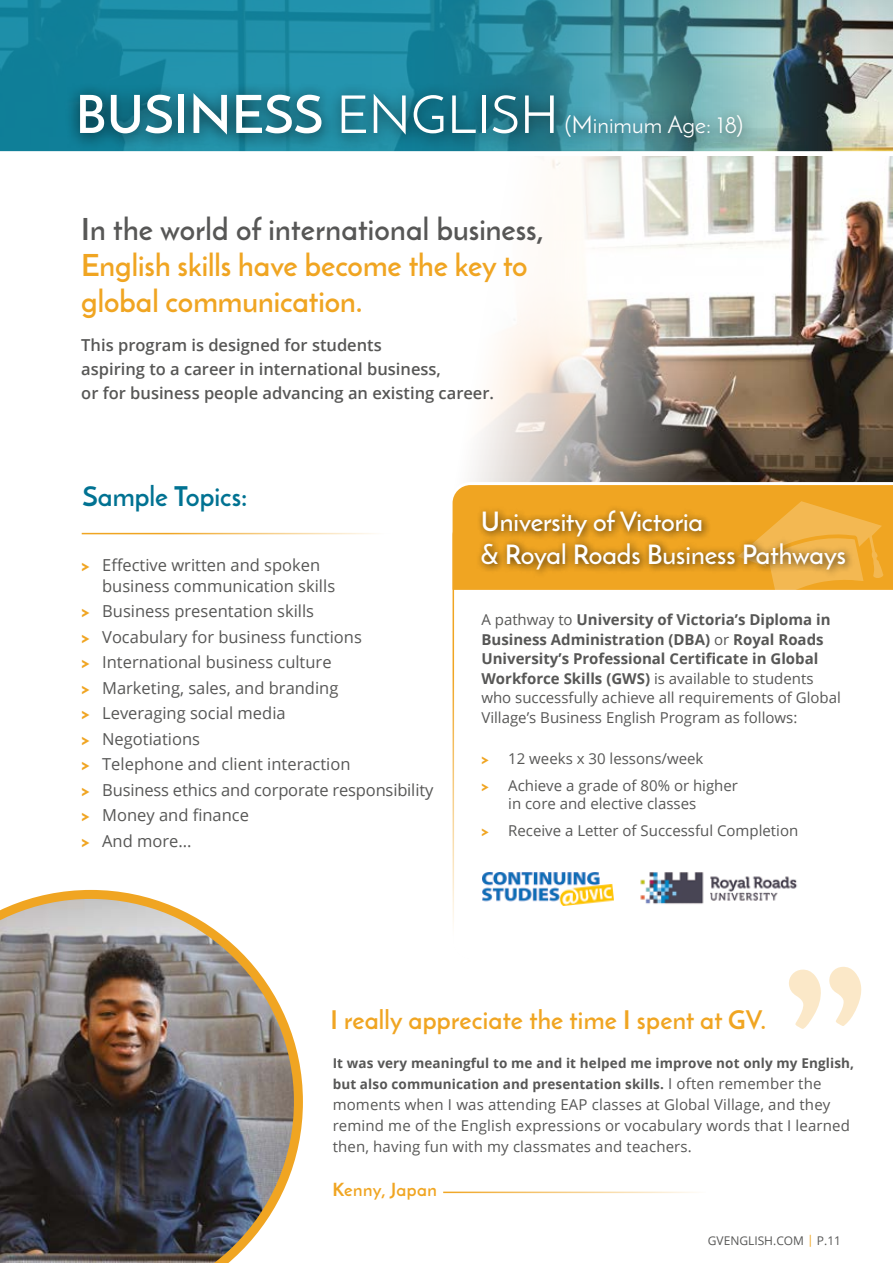
<style>
.page{position:relative;width:893px;height:1263px;background:#fff}
.page>*{position:absolute;margin:0;border:0;box-sizing:border-box;transform-origin:0 0}
.t1{font:700 30px/36px "Josefin Sans";color:#f0a522}
.t2{font:700 30px "Josefin Sans";letter-spacing:.01em;color:#575756}
.t3{font:600 27px/32.4px "Josefin Sans";color:#fff}
.t4{font:700 27px "Josefin Sans";color:#007292}
.t5{font:700 25.5px "Josefin Sans";letter-spacing:.01em;color:#f0a522}
.t6{font:24px "Josefin Sans";color:#fff}
.t7{font:700 18px "Josefin Sans";letter-spacing:.025em;color:#f0a522}
.t8{font:16.5px/25.5px "Open Sans";color:#575756}
.t9{font:600 16.5px/24px "Open Sans";color:#575756}
.t10{font:15px/21px "Open Sans";letter-spacing:.01em;color:#575756}
.t11{font:700 15px/19.5px "Open Sans";color:#575756}
.t12{font:700 13.5px/21px "Open Sans";letter-spacing:.01em;color:#575756}
.t13{font:12px "Open Sans";color:#575756}
.s1{font-weight:600;font-size:52.5px}
.s2{font-size:52.5px}
.s3{font-family:"Josefin Sans";font-weight:700;color:#f0a522}
.s4{font-weight:400}
.s5{font-weight:400;font-size:15px}
.s6{color:#f0a522}
</style>
<div class="page">
<img style="left:0;top:890px;width:303px;height:373px">
<hr style="left:443px;top:1191px;width:263px;height:2px;background:#f0a522">
<img style="left:473px;top:156px;width:420px;height:325px">
<img style="left:0;top:0;width:893px;height:151px">
<div style="left:66px;top:82px;width:692px;height:73px;background:#000;opacity:.75"></div>
<div style="left:0;top:151px;width:893px;height:5px;background:#fff"></div>
<hr style="left:82px;top:533px;width:309px;height:1px;background:#f0a522">
<svg style="left:452px;top:481px;width:441px;height:113px;background:#ecae43"></svg>
<svg style="left:453px;top:517px;width:440px;height:409px"></svg>
<svg style="left:737px;top:501px;width:147px;height:98px"></svg>
<div style="left:475px;top:505px;width:380px;height:73px;background:#000;opacity:.75"></div>
<h3 class="t6" style="left:75px;top:110px;width:669px"><span class="s1">BUSINESS</span> <span class="s2">ENGLISH</span> (Minimum Age: 18)</h3>
<h1 class="t2" style="left:81px;top:211px;width:464px">In the world of international business,</h1>
<h1 class="t1" style="left:81px;top:248px;width:448px">English skills have become the key to global communication.</h1>
<p class="t9" style="left:81px;top:333px;width:414px">This program is designed for students<br>aspiring to a career in international business,<br>or for business people advancing an existing career.</p>
<h2 class="t4" style="left:82px;top:480px;width:166px">Sample Topics:</h2>
<p class="t8" style="left:102px;top:554px;width:234px;line-height:21px;text-indent:-21px"><span class="s3">&gt;</span> Effective written and spoken business communication skills</p>
<p class="t8" style="left:81px;top:598px;width:354px"><span class="s3">&gt;</span> Business presentation skills<br><span class="s3">&gt;</span> Vocabulary for business functions<br><span class="s3">&gt;</span> International business culture<br><span class="s3">&gt;</span> Marketing, sales, and branding<br><span class="s3">&gt;</span> Leveraging social media<br><span class="s3">&gt;</span> Negotiations<br><span class="s3">&gt;</span> Telephone and client interaction<br><span class="s3">&gt;</span> Business ethics and corporate responsibility <span class="s3">&gt;</span> Money and finance<br><span class="s3">&gt;</span> And more...</p>
<h2 class="t3" style="left:481px;top:505px;width:367px">University of Victoria<br>&amp; Royal Roads Business Pathways</h2>
<p class="t11" style="left:481px;top:610px;width:361px"><span class="s4">A pathway to</span> University of Victoria’s Diploma in Business Administration (DBA) <span class="s4">or</span> Royal Roads University’s Professional Certificate in Global Workforce Skills (GWS) <span class="s4">is available to students who successfully achieve all requirements of Global Village’s Business English Program as follows:</span></p>
<p class="t10" style="left:481px;top:745px;width:258px;line-height:27px"><span class="s3">&gt;</span> 12 weeks x 30 lessons/week<br><span class="s3">&gt;</span> Achieve a grade of 80% or higher</p>
<p class="t10" style="left:481px;top:790px;width:319px;line-height:27px;text-indent:27px">in core and elective classes<br><span class="s3">&gt;</span> Receive a Letter of Successful Completion</p>
<h3 class="t5" style="left:330px;top:1004px;width:437px">I really appreciate the time I spent at GV.</h3>
<p class="t12" style="left:333px;top:1053px;width:523px">It was very meaningful to me and it helped me improve not only my English, but also communication and presentation skills. <span class="s5">I often remember the</span></p>
<p class="t10" style="left:333px;top:1094px;width:519px">moments when I was attending EAP classes at Global Village, and they remind me of the English expressions or vocabulary words that I learned then, having fun with my classmates and teachers.</p>
<p class="t7" style="left:332px;top:1178px;width:106px">Kenny, Japan</p>
<p class="t13" style="left:708px;top:1233px;width:135px">GVENGLISH.COM <span class="s6">|</span> P.11</p>
</div>
